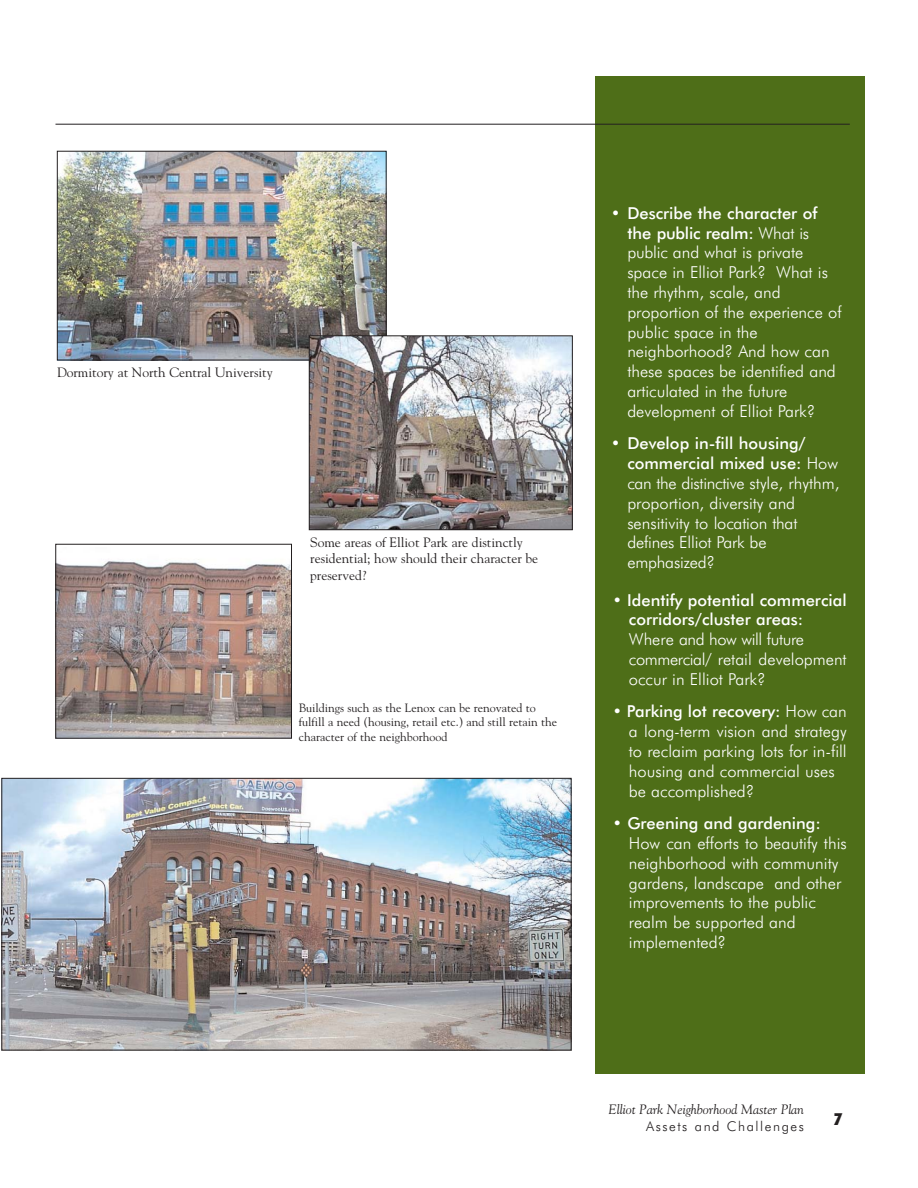
<style>
.page{position:relative;width:918px;height:1188px;background:#fff}
.page>*{position:absolute;margin:0;border:0;box-sizing:border-box;transform-origin:0 0}
.t1{font:300 16.5px/19.8px "Futura BT";color:#fff}
.t2{font:500 16.5px/19.8px "Futura BT";color:#fff}
.t3{font:900 condensed 16.5px "Futura BT";color:#231f20}
.t4{font:13.5px/16.2px "Goudy";color:#231f20}
.t5{font:italic 13.5px "Goudy";color:#231f20}
.t6{font:300 13.5px "Futura BT";letter-spacing:.115em;color:#231f20}
.t7{font:12px/14.4px "Goudy";color:#231f20}
.s1{font-weight:500}
.s2{font-weight:300}
</style>
<div class="page">
<div style="left:596px;top:77px;width:270px;height:997px;background:#4e6e18"></div>
<hr style="left:56px;top:124px;width:794px;height:1px;background:#231f20">
<img style="left:59px;top:153px;width:325px;height:205px">
<div style="left:57px;top:151px;width:329px;height:209px;border:1px solid #231f20"></div>
<img style="left:311px;top:338px;width:260px;height:190px">
<div style="left:309px;top:336px;width:264px;height:194px;border:1px solid #231f20"></div>
<img style="left:57px;top:559px;width:233px;height:177px">
<div style="left:55px;top:544px;width:237px;height:194px;border:1px solid #231f20"></div>
<img style="left:4px;top:780px;width:565px;height:268px">
<div style="left:2px;top:778px;width:569px;height:272px;border:1px solid #231f20"></div>
<p class="t4" style="left:57px;top:365px;width:217px">Dormitory at North Central University</p>
<p class="t4" style="left:310px;top:536px;width:230px">Some areas of Elliot Park are distinctly residential; how should their character be preserved?</p>
<p class="t7" style="left:299px;top:701px;width:260px">Buildings such as the Lenox can be renovated to fulfill a need (housing, retail etc.) and still retain the character of the neighborhood</p>
<p class="t1" style="left:627px;top:204px;width:216px;text-indent:-17px">• <span class="s1">Describe the character of the public realm:</span> What is public and what is private space in Elliot Park? What is the rhythm, scale, and proportion of the experience of public space in the neighborhood? And how can these spaces be identified and articulated in the future development of Elliot Park?</p>
<p class="t1" style="left:627px;top:435px;width:214px;text-indent:-17px">• <span class="s1">Develop in-fill housing/ commercial mixed use:</span> How can the distinctive style, rhythm, proportion, diversity and sensitivity to location that defines Elliot Park be emphasized?</p>
<p class="t2" style="left:629px;top:591px;width:219px;text-indent:-17px"><span class="s2">•</span> Identify potential commercial corridors/cluster areas:</p>
<p class="t1" style="left:629px;top:631px;width:219px">Where and how will future commercial/ retail development occur in Elliot Park?</p>
<p class="t1" style="left:629px;top:703px;width:219px;text-indent:-17px">• <span class="s1">Parking lot recovery:</span> How can a long-term vision and strategy to reclaim parking lots for in-fill housing and commercial uses be accomplished?</p>
<p class="t1" style="left:629px;top:815px;width:219px;text-indent:-17px">• <span class="s1">Greening and gardening:<br></span>How can efforts to beautify this neighborhood with community gardens, landscape and other improvements to the public realm be supported and implemented?</p>
<p class="t5" style="left:609px;top:1104px;width:197px">Elliot Park Neighborhood Master Plan</p>
<p class="t6" style="left:646px;top:1120px;width:159px">Assets and Challenges</p>
<p class="t3" style="left:834px;top:1112px;width:10px">7</p>
</div>
